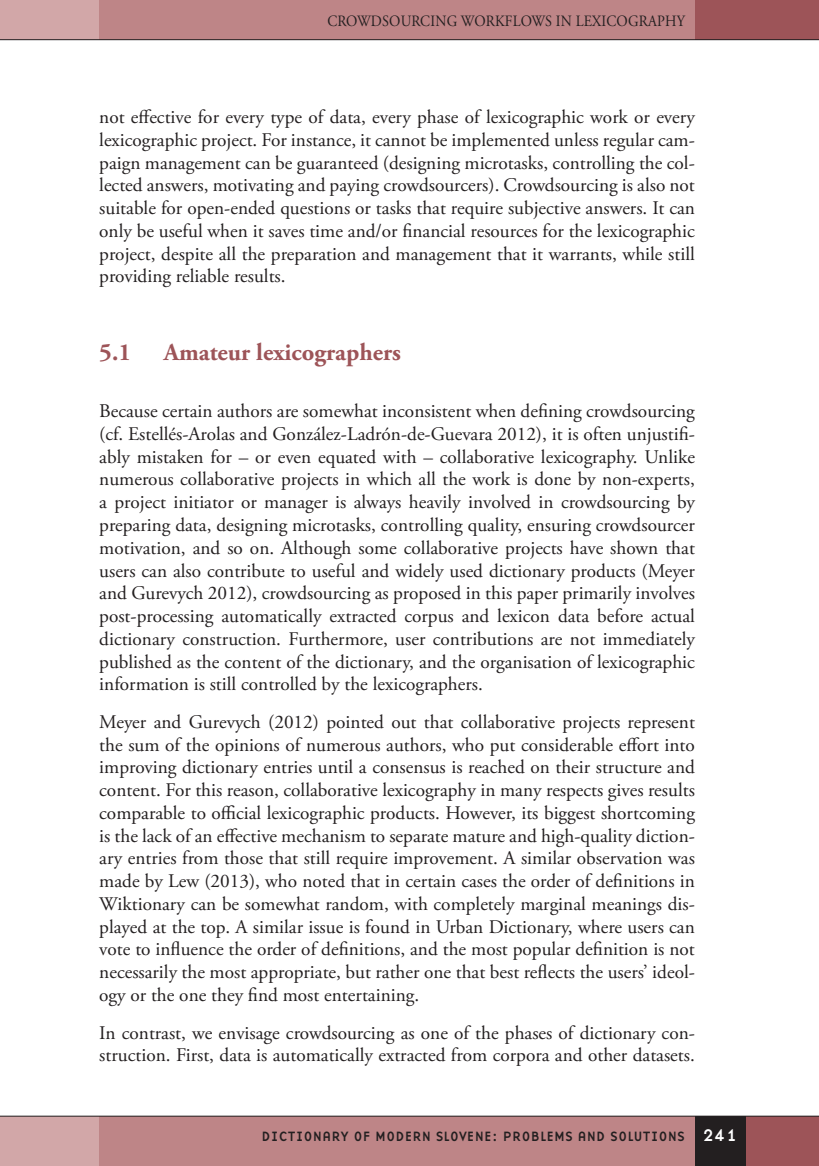
<style>
.page{position:relative;width:819px;height:1166px;background:#fff}
.page>*{position:absolute;margin:0;border:0;box-sizing:border-box;transform-origin:0 0}
.R_Naslov_-_Druga_rav{font:700 24.5px "Adobe Garamond Pro";color:#9d5458}
.No_Spacing{font:19.25px/22.8px "Adobe Garamond Pro";color:#231f20;text-align:justify}
.t1{font:15.75px "Adobe Garamond Pro";letter-spacing:.015em;color:#231f20;scale:.9 1}
.t2{font:14px "Base Nine";color:#231f20}
.s1{font-size:17.5px;color:#fff}
</style>
<div class="page">
<div style="left:99px;top:0;width:596px;height:40px;background:#be8587"></div>
<div style="left:74px;top:1116px;width:620px;height:50px;background:#be8587"></div>
<div style="left:0;top:1116px;width:99px;height:50px;background:#d2a7a8"></div>
<div style="left:0;top:0;width:99px;height:40px;background:#d2a7a8"></div>
<div style="left:745px;top:1116px;width:74px;height:50px;background:#9d5458"></div>
<div style="left:694px;top:1116px;width:51px;height:50px;background:#231f20"></div>
<div style="left:694px;top:0;width:125px;height:40px;background:#9d5458"></div>
<hr style="left:0;top:39px;width:819px;height:1px;background:#231f20">
<hr style="left:0;top:1116px;width:819px;height:1px;background:#231f20">
<p class="t1" style="left:327px;top:11px;width:398px">CROWDSOURCING WORKFLOWS IN LEXICOGRAPHY</p>
<p class="No_Spacing" style="left:99px;top:106px;width:597px">not effective for every type of data, every phase of lexicographic work or every lexicographic project. For instance, it cannot be implemented unless regular cam&shy;paign management can be guaranteed (designing microtasks, controlling the col&shy;lected answers, motivating and paying crowdsourcers). Crowdsourcing is also not suitable for open-ended questions or tasks that require subjective answers. It can only be useful when it saves time and/or financial resources for the lexicographic project, despite all the preparation and management that it warrants, while still providing reliable results.</p>
<p class="R_Naslov_-_Druga_rav" style="left:99px;top:338px;width:33px">5.1</p>
<p class="R_Naslov_-_Druga_rav" style="left:164px;top:338px;width:239px">Amateur lexicographers</p>
<p class="No_Spacing" style="left:99px;top:400px;width:597px">Because certain authors are somewhat inconsistent when defining crowdsourcing (cf. Estellés-Arolas and González-Ladrón-de-Guevara 2012), it is often unjustifi&shy;ably mistaken for – or even equated with – collaborative lexicography. Unlike numerous collaborative projects in which all the work is done by non-experts, a project initiator or manager is always heavily involved in crowdsourcing by preparing data, designing microtasks, controlling quality, ensuring crowdsourcer motivation, and so on. Although some collaborative projects have shown that users can also contribute to useful and widely used dictionary products (Meyer and Gurevych 2012), crowdsourcing as proposed in this paper primarily involves post-processing automatically extracted corpus and lexicon data before actual dictionary construction. Furthermore, user contributions are not immediately published as the content of the dictionary, and the organisation of lexicographic information is still controlled by the lexicographers.</p>
<p class="No_Spacing" style="left:99px;top:711px;width:597px">Meyer and Gurevych (2012) pointed out that collaborative projects represent the sum of the opinions of numerous authors, who put considerable effort into improving dictionary entries until a consensus is reached on their structure and content. For this reason, collaborative lexicography in many respects gives results comparable to official lexicographic products. However, its biggest shortcoming is the lack of an effective mechanism to separate mature and high-quality diction&shy;ary entries from those that still require improvement. A similar observation was made by Lew (2013), who noted that in certain cases the order of definitions in Wiktionary can be somewhat random, with completely marginal meanings dis&shy;played at the top. A similar issue is found in Urban Dictionary, where users can vote to influence the order of definitions, and the most popular definition is not necessarily the most appropriate, but rather one that best reflects the users’ ideol&shy;ogy or the one they find most entertaining.</p>
<p class="No_Spacing" style="left:99px;top:1022px;width:597px">In contrast, we envisage crowdsourcing as one of the phases of dictionary con&shy;struction. First, data is automatically extracted from corpora and other datasets.</p>
<p class="t2" style="left:261px;top:1126px;width:477px">DICTIONARY OF MODERN SLOVENE: PROBLEMS AND SOLUTIONS <span class="s1">241</span></p>
</div>
